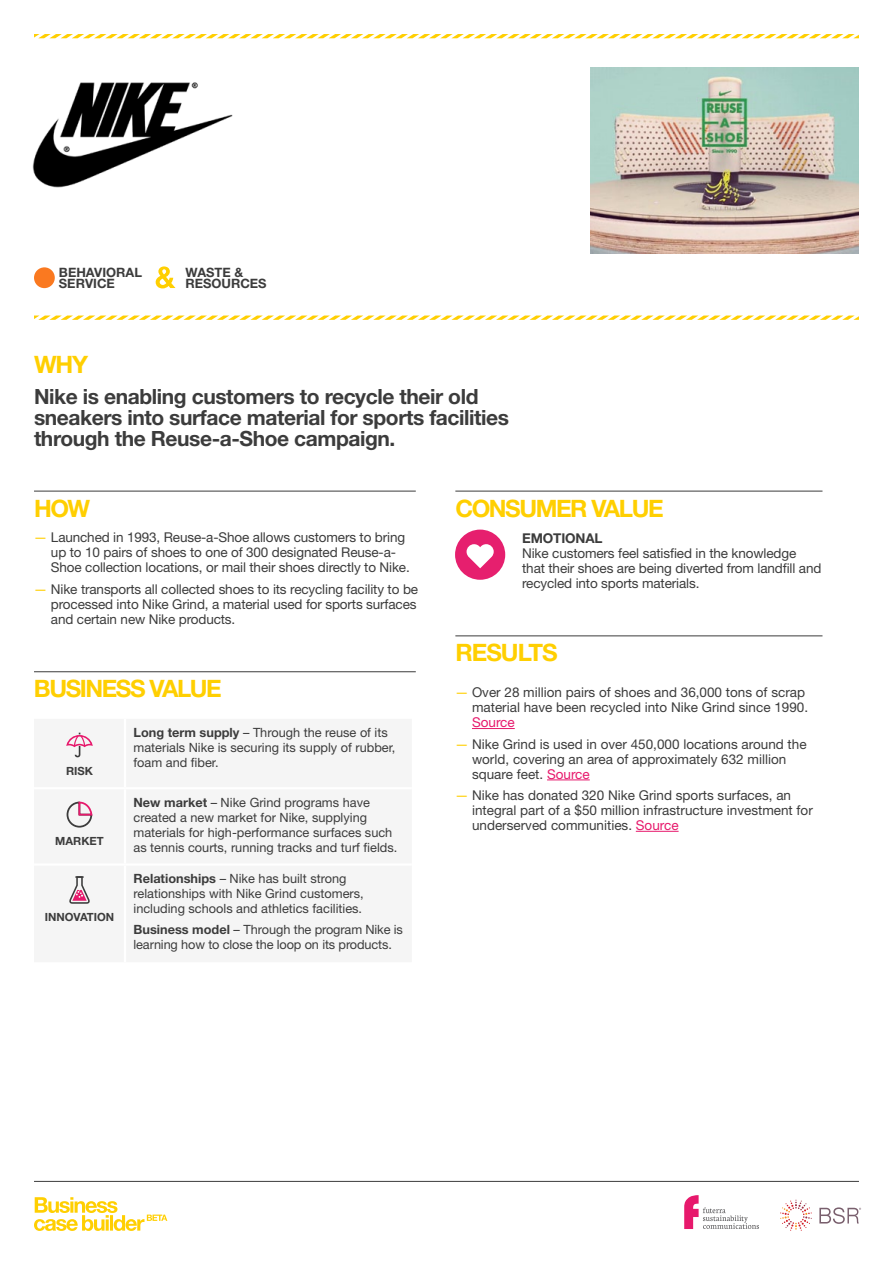
<style>
.page{position:relative;width:893px;height:1263px;background:#fff}
.page>*{position:absolute;margin:0;border:0;box-sizing:border-box;transform-origin:0 0}
.t1{font:700 24px "Helvetica Neue";letter-spacing:-.06em;color:#ffcf01}
.t2{font:700 24px "Helvetica Neue";letter-spacing:-.04em;color:#ffcf01}
.t3{font:700 21px/21px "Helvetica Neue";letter-spacing:-.02em;color:#3c3c3c}
.t4{font:13.5px/15px "Helvetica Neue";letter-spacing:-.01em;color:#3c3c3c}
.t5{font:700 13.5px "Helvetica Neue";letter-spacing:-.01em;color:#3c3c3c}
.t6{font:13.5px "Helvetica Neue";color:#e7196c}
.t7{font:700 12.9px/11.6px "Helvetica Neue";color:#3c3c3c}
.t8{font:12.75px/15px "Helvetica Neue";color:#3c3c3c}
.t9{font:700 11.25px "Helvetica Neue";color:#3c3c3c}
.s1{color:#ffcf01}
.s2{font-weight:700}
.s3{color:#e7196c}
</style>
<div class="page">
<div style="left:34px;top:267px;width:21px;height:21px;background:#fa7920;border-radius:50%"></div>
<svg style="left:34px;top:34px;width:825px;height:4px"></svg>
<svg style="left:34px;top:315px;width:825px;height:5px"></svg>
<svg style="left:156px;top:266px;width:19px;height:22px"></svg>
<img style="left:590px;top:68px;width:269px;height:185px">
<img style="left:32px;top:82px;width:201px;height:106px">
<hr style="left:34px;top:491px;width:382px;height:1px;background:#3c3c3c">
<hr style="left:34px;top:671px;width:382px;height:1px;background:#3c3c3c">
<hr style="left:455px;top:491px;width:367px;height:1px;background:#3c3c3c">
<svg style="left:66px;top:733px;width:27px;height:24px"></svg>
<svg style="left:66px;top:801px;width:27px;height:27px"></svg>
<svg style="left:69px;top:876px;width:21px;height:28px"></svg>
<svg style="left:455px;top:530px;width:50px;height:50px"></svg>
<svg style="left:34px;top:1197px;width:133px;height:34px"></svg>
<hr style="left:34px;top:1181px;width:825px;height:1px;background:#3c3c3c">
<svg style="left:780px;top:1200px;width:32px;height:31px"></svg>
<svg style="left:819px;top:1207px;width:42px;height:17px"></svg>
<svg style="left:684px;top:1195px;width:75px;height:34px"></svg>
<hr style="left:455px;top:636px;width:367px;height:1px;background:#3c3c3c">
<hr style="left:472px;top:728px;width:43px;height:1px;background:#e7196c">
<hr style="left:547px;top:779px;width:43px;height:1px;background:#e7196c">
<hr style="left:636px;top:831px;width:43px;height:1px;background:#e7196c">
<p class="t7" style="left:59px;top:266px;width:85px">BEHAVIORAL<br>SERVICE</p>
<p class="t7" style="left:185px;top:266px;width:83px">WASTE &amp;<br>RESOURCES</p>
<h1 class="t1" style="left:34px;top:349px;width:56px">WHY</h1>
<h2 class="t3" style="left:34px;top:385px;width:476px">Nike is enabling customers to recycle their old sneakers into surface material for sports facilities through the Reuse-a-Shoe campaign.</h2>
<h1 class="t1" style="left:34px;top:493px;width:58px">HOW</h1>
<p class="t4" style="left:51px;top:530px;width:360px;text-indent:-17px"><span class="s1">—</span> Launched in 1993, Reuse-a-Shoe allows customers to bring up to 10 pairs of shoes to one of 300 designated Reuse-a-<br>Shoe collection locations, or mail their shoes directly to Nike.</p>
<p class="t4" style="left:51px;top:581px;width:369px;text-align:justify;text-indent:-17px"><span class="s1">—</span> Nike transports all collected shoes to its recycling facility to be processed into Nike Grind, a material used for sports surfaces and certain new Nike products.</p>
<h1 class="t1" style="left:34px;top:674px;width:189px">BUSINESS VALUE</h1>
<p class="t9" style="left:66px;top:764px;width:28px">RISK</p>
<p class="t9" style="left:55px;top:834px;width:50px">MARKET</p>
<p class="t9" style="left:45px;top:910px;width:71px">INNOVATION</p>
<p class="t8" style="left:134px;top:725px;width:263px"><span class="s2">Long term supply</span> – Through the reuse of its materials Nike is securing its supply of rubber, foam and fiber.</p>
<p class="t8" style="left:134px;top:794px;width:265px"><span class="s2">New market</span> – Nike Grind programs have created a new market for Nike, supplying materials for high-performance surfaces such as tennis courts, running tracks and turf fields.</p>
<p class="t8" style="left:134px;top:871px;width:232px"><span class="s2">Relationships</span> – Nike has built strong relationships with Nike Grind customers, including schools and athletics facilities.</p>
<p class="t8" style="left:134px;top:922px;width:271px"><span class="s2">Business model</span> – Through the program Nike is learning how to close the loop on its products.</p>
<h1 class="t1" style="left:455px;top:493px;width:210px">CONSUMER VALUE</h1>
<p class="t5" style="left:522px;top:530px;width:82px">EMOTIONAL</p>
<p class="t4" style="left:522px;top:545px;width:301px">Nike customers feel satisfied in the knowledge that their shoes are being diverted from landfill and recycled into sports materials.</p>
<h1 class="t2" style="left:455px;top:638px;width:104px">RESULTS</h1>
<p class="t4" style="left:455px;top:685px;width:355px;text-align:right"><span class="s1">—</span> Over 28 million pairs of shoes and 36,000 tons of scrap material have been recycled into Nike Grind since 1990.</p>
<p class="t6" style="left:472px;top:714px;width:44px">Source</p>
<p class="t4" style="left:472px;top:736px;width:336px;text-indent:-17px"><span class="s1">—</span> Nike Grind is used in over 450,000 locations around the world, covering an area of approximately 632 million square feet. <span class="s3">Source</span></p>
<p class="t4" style="left:472px;top:787px;width:342px;text-indent:-17px"><span class="s1">—</span> Nike has donated 320 Nike Grind sports surfaces, an integral part of a $50 million infrastructure investment for underserved communities. <span class="s3">Source</span></p>
</div>
